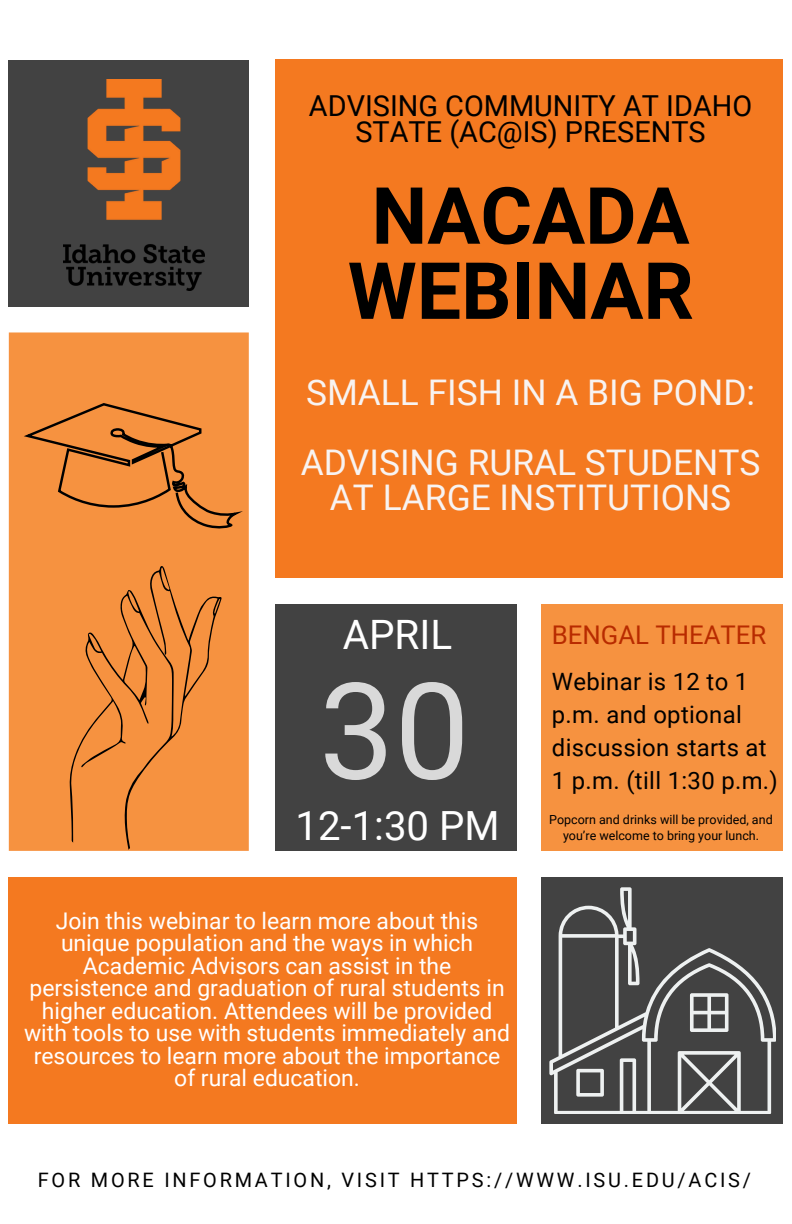
<style>
.page{position:relative;width:792px;height:1224px;background:#fff}
.page>*{position:absolute;margin:0;border:0;box-sizing:border-box;transform-origin:0 0}
.t1{font:134.2px "Roboto";color:#d9d9d9}
.t2{font:700 79px/75.2px "Roboto";color:#000;text-align:center}
.t3{font:40.4px "Roboto";color:#fff}
.t4{font:40.2px "Roboto";color:#fff}
.t5{font:35.4px/35px "Roboto";color:#f8f3f1;text-align:center}
.t6{font:28.8px/26.6px "Roboto";color:#000;text-align:center}
.t7{font:25.8px "Roboto";color:#b82b00}
.t8{font:24px/32.8px "Roboto";letter-spacing:.015em;color:#000}
.t9{font:23px/22.4px "Roboto";color:#fff;text-align:center}
.t10{font:20px "Roboto";letter-spacing:.14em;color:#000}
.t11{font:12.6px/16.6px "Roboto";color:#000;text-align:center}
</style>
<div class="page">
<div style="left:9px;top:877px;width:508px;height:247px;background:#f47920"></div>
<div style="left:275px;top:60px;width:508px;height:518px;background:#f47920"></div>
<div style="left:541px;top:877px;width:242px;height:247px;background:#424242"></div>
<div style="left:275px;top:604px;width:242px;height:247px;background:#424242"></div>
<div style="left:541px;top:604px;width:242px;height:247px;background:#f69240"></div>
<div style="left:9px;top:332px;width:240px;height:215px;background:#f69240"></div>
<div style="left:9px;top:60px;width:240px;height:247px;background:#424242"></div>
<svg style="left:549px;top:887px;width:227px;height:227px"></svg>
<svg style="left:690px;top:993px;width:39px;height:39px"></svg>
<svg style="left:576px;top:1069px;width:28px;height:28px"></svg>
<div style="left:8px;top:547px;width:241px;height:304px;background:#f69240"></div>
<svg style="left:24px;top:403px;width:220px;height:126px;background:#df843a"></svg>
<img style="left:63px;top:79px;width:141px;height:212px">
<p class="t6" style="left:309px;top:93px;width:445px">ADVISING COMMUNITY AT IDAHO<br>STATE (AC@IS) PRESENTS</p>
<p class="t2" style="left:348px;top:179px;width:348px">NACADA<br>WEBINAR</p>
<p class="t5" style="left:306px;top:376px;width:451px">SMALL FISH IN A BIG POND:</p>
<p class="t5" style="left:301px;top:446px;width:461px">ADVISING RURAL STUDENTS<br>AT LARGE INSTITUTIONS</p>
<p class="t3" style="left:343px;top:612px;width:111px">APRIL</p>
<p class="t1" style="left:319px;top:654px;width:152px">30</p>
<p class="t4" style="left:295px;top:802px;width:206px">12-1:30 PM</p>
<p class="t9" style="left:24px;top:910px;width:488px">Join this webinar to learn more about this unique population and the ways in which Academic Advisors can assist in the persistence and graduation of rural students in higher education. Attendees will be provided with tools to use with students immediately and resources to learn more about the importance of rural education.</p>
<p class="t7" style="left:552px;top:620px;width:216px">BENGAL THEATER</p>
<p class="t8" style="left:552px;top:666px;width:227px">Webinar is 12 to 1 p.m. and optional discussion starts at<br>1 p.m. (till 1:30 p.m.)</p>
<p class="t11" style="left:549px;top:811px;width:225px">Popcorn and drinks will be provided, and you’re welcome to bring your lunch.</p>
<p class="t10" style="left:38px;top:1168px;width:715px">FOR MORE INFORMATION, VISIT HTTPS://WWW.ISU.EDU/ACIS/</p>
</div>
